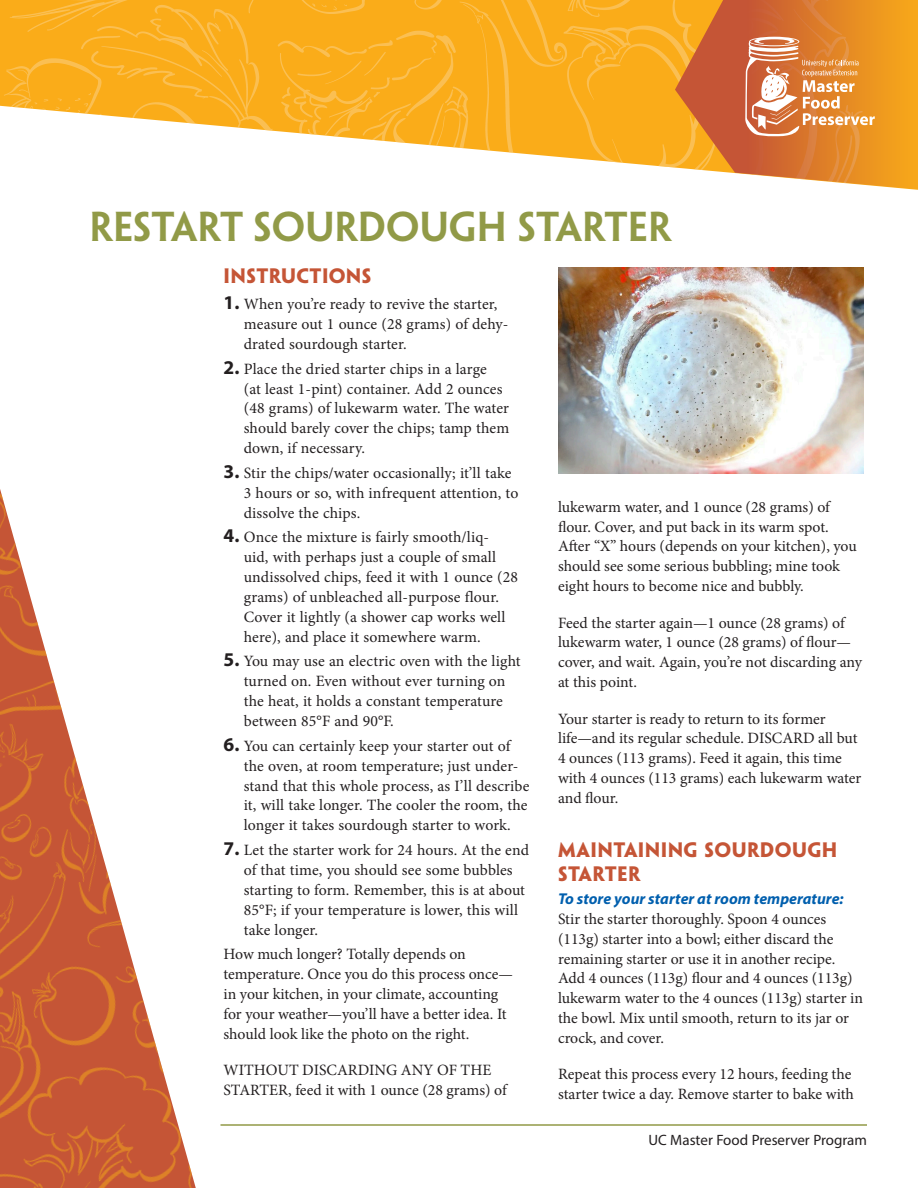
<style>
.page{position:relative;width:918px;height:1188px;background:#fff}
.page>*{position:absolute;margin:0;border:0;box-sizing:border-box;transform-origin:0 0}
.t1{font:600 37.5px "Penumbra Flare Std";color:#919a47}
.Recipe_h2{font:700 18.75px/24px "Penumbra Flare Std";letter-spacing:.02em;color:#c55536}
.Body_text{font:15.75px/19.8px "Minion Pro";color:#231f20}
.t2{font:15px "Myriad Pro";color:#231f20}
.s1{font-family:"Myriad Pro";font-weight:700;font-size:19.5px}
.s2{font-family:"Myriad Pro";font-weight:700;font-style:italic;color:#015fae}
</style>
<div class="page">
<img style="left:0;top:0;width:675px;height:168px">
<img style="left:0;top:489px;width:196px;height:699px">
<svg style="left:675px;top:0;width:243px;height:190px;background:#e28c3a"></svg>
<svg style="left:745px;top:37px;width:130px;height:100px;background:#e2985b"></svg>
<img style="left:558px;top:268px;width:306px;height:205px">
<hr style="left:220px;top:1124px;width:647px;height:2px;background:#919a47">
<p class="t1" style="left:90px;top:204px;width:583px">RESTART SOURDOUGH STARTER</p>
<p class="Recipe_h2" style="left:224px;top:263px;width:149px">INSTRUCTIONS</p>
<p class="Body_text" style="left:244px;top:294px;width:266px;text-indent:-20px"><span class="s1">1.</span> When you’re ready to revive the starter, measure out 1 ounce (28 grams) of dehy&shy;drated sourdough starter.</p>
<p class="Body_text" style="left:244px;top:359px;width:267px;text-indent:-20px"><span class="s1">2.</span> Place the dried starter chips in a large<br>(at least 1-pint) container. Add 2 ounces (48 grams) of lukewarm water. The water should barely cover the chips; tamp them down, if necessary.</p>
<p class="Body_text" style="left:244px;top:463px;width:276px;text-indent:-20px"><span class="s1">3.</span> Stir the chips/water occasionally; it’ll take<br>3 hours or so, with infrequent attention, to dissolve the chips.</p>
<p class="Body_text" style="left:244px;top:527px;width:276px;text-indent:-20px"><span class="s1">4.</span> Once the mixture is fairly smooth/liq-<br>uid, with perhaps just a couple of small undissolved chips, feed it with 1 ounce (28 grams) of unbleached all-purpose flour.<br>Cover it lightly (a shower cap works well here), and place it somewhere warm.</p>
<p class="Body_text" style="left:244px;top:652px;width:278px;text-indent:-20px"><span class="s1">5.</span> You may use an electric oven with the light turned on. Even without ever turning on the heat, it holds a constant temperature between 85°F and 90°F.</p>
<p class="Body_text" style="left:244px;top:736px;width:287px;text-indent:-20px"><span class="s1">6.</span> You can certainly keep your starter out of the oven, at room temperature; just under&shy;stand that this whole process, as I’ll describe it, will take longer. The cooler the room, the longer it takes sourdough starter to work.</p>
<p class="Body_text" style="left:244px;top:840px;width:287px;text-indent:-20px"><span class="s1">7.</span> Let the starter work for 24 hours. At the end of that time, you should see some bubbles starting to form. Remember, this is at about 85°F; if your temperature is lower, this will take longer.</p>
<p class="Body_text" style="left:224px;top:944px;width:291px">How much longer? Totally depends on temperature. Once you do this process once— in your kitchen, in your climate, accounting for your weather—you’ll have a better idea. It should look like the photo on the right.</p>
<p class="Body_text" style="left:224px;top:1060px;width:285px">WITHOUT DISCARDING ANY OF THE<br>STARTER, feed it with 1 ounce (28 grams) of</p>
<p class="Body_text" style="left:558px;top:497px;width:300px">lukewarm water, and 1 ounce (28 grams) of flour. Cover, and put back in its warm spot.<br>After “X” hours (depends on your kitchen), you should see some serious bubbling; mine took eight hours to become nice and bubbly.</p>
<p class="Body_text" style="left:558px;top:613px;width:305px">Feed the starter again—1 ounce (28 grams) of lukewarm water, 1 ounce (28 grams) of flour— cover, and wait. Again, you’re not discarding any at this point.</p>
<p class="Body_text" style="left:558px;top:709px;width:305px">Your starter is ready to return to its former life—and its regular schedule. DISCARD all but 4 ounces (113 grams). Feed it again, this time with 4 ounces (113 grams) each lukewarm water and flour.</p>
<p class="Recipe_h2" style="left:558px;top:838px;width:281px">MAINTAINING SOURDOUGH<br>STARTER</p>
<p class="Body_text" style="left:558px;top:889px;width:306px"><span class="s2">To store your starter at room temperature:<br></span>Stir the starter thoroughly. Spoon 4 ounces (113g) starter into a bowl; either discard the remaining starter or use it in another recipe.<br>Add 4 ounces (113g) flour and 4 ounces (113g) lukewarm water to the 4 ounces (113g) starter in the bowl. Mix until smooth, return to its jar or crock, and cover.</p>
<p class="Body_text" style="left:558px;top:1065px;width:298px">Repeat this process every 12 hours, feeding the starter twice a day. Remove starter to bake with</p>
<p class="t2" style="left:648px;top:1131px;width:220px">UC Master Food Preserver Program</p>
</div>
